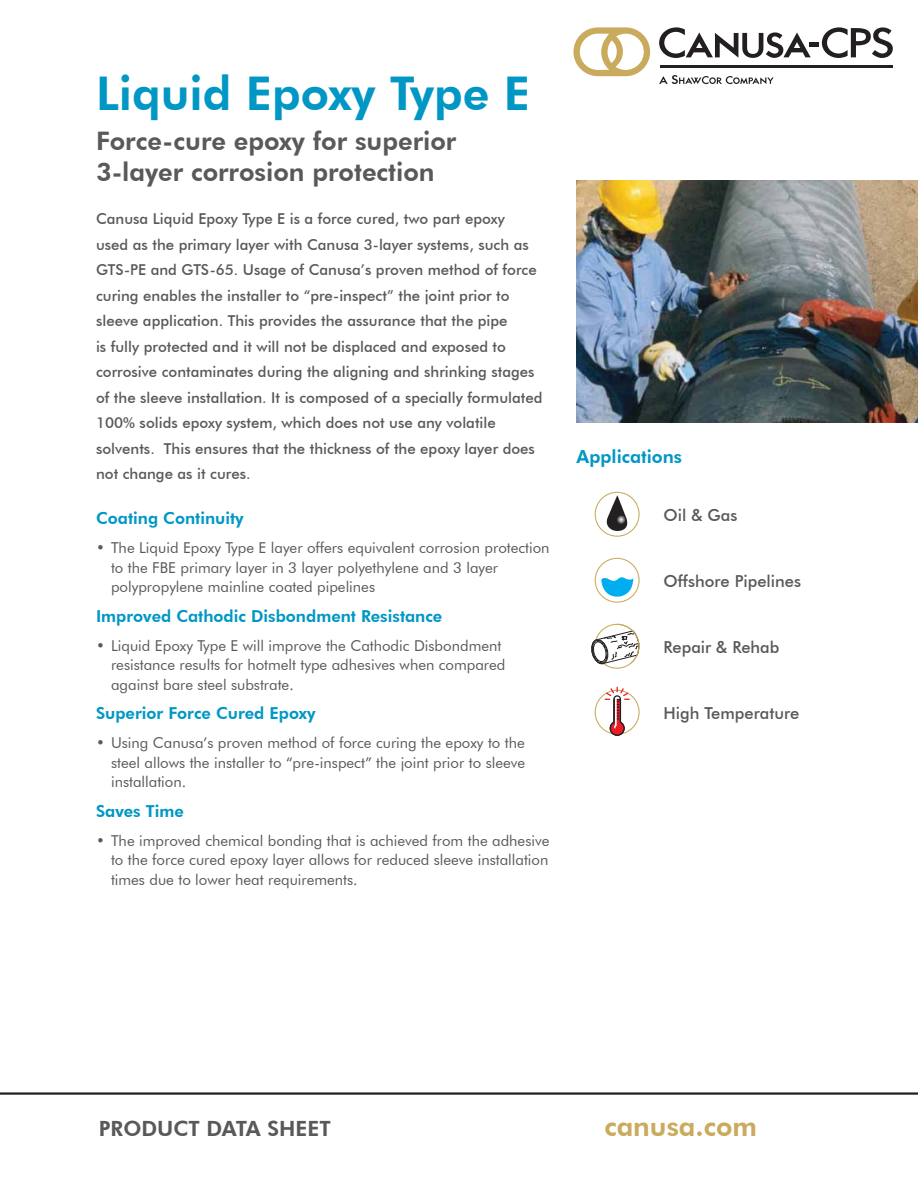
<style>
.page{position:relative;width:918px;height:1188px;background:#fff}
.page>*{position:absolute;margin:0;border:0;box-sizing:border-box;transform-origin:0 0}
.t1{font:800 46.5px "Futura BT";color:#0097c5}
.t2{font:800 27px "Futura BT";color:#caaa5c}
.t3{font:800 25.5px/30.6px "Futura BT";color:#58595b}
.t4{font:800 21px "Futura BT";color:#58595b}
.t5{font:800 18px "Futura BT";color:#0097c5}
.t6{font:800 16.5px "Futura BT";color:#0097c5}
.t7{font:500 16.5px "Futura BT";color:#58595b}
.t8{font:500 15px/25.5px "Futura BT";color:#58595b}
.t9{font:15px/19.5px "Futura BT";color:#58595b}
</style>
<div class="page">
<hr style="left:660px;top:65px;width:232px;height:3px;background:#231f20">
<svg style="left:659px;top:27px;width:152px;height:31px"></svg>
<hr style="left:809px;top:43px;width:10px;height:4px;background:#231f20">
<svg style="left:822px;top:27px;width:71px;height:31px"></svg>
<svg style="left:659px;top:75px;width:115px;height:9px"></svg>
<svg style="left:573px;top:27px;width:77px;height:49px"></svg>
<hr style="left:0;top:1092px;width:918px;height:3px;background:#231f20">
<svg style="left:595px;top:492px;width:44px;height:44px"></svg>
<div style="left:595px;top:492px;width:45px;height:45px;border:1px solid #caaa5c;border-radius:50%"></div>
<svg style="left:605px;top:495px;width:25px;height:36px"></svg>
<div style="left:595px;top:558px;width:45px;height:45px;border:1px solid #caaa5c;border-radius:50%"></div>
<svg style="left:601px;top:577px;width:33px;height:22px"></svg>
<div style="left:595px;top:624px;width:44px;height:45px;border:1px solid #caaa5c;border-radius:50%"></div>
<svg style="left:591px;top:623px;width:49px;height:42px"></svg>
<div style="left:595px;top:690px;width:45px;height:45px;border:1px solid #caaa5c;border-radius:50%"></div>
<svg style="left:605px;top:687px;width:24px;height:49px"></svg>
<img style="left:577px;top:180px;width:341px;height:243px">
<h1 class="t1" style="left:96px;top:66px;width:436px">Liquid Epoxy Type E</h1>
<h3 class="t3" style="left:96px;top:125px;width:362px">Force-cure epoxy for superior<br>3-layer corrosion protection</h3>
<p class="t8" style="left:96px;top:206px;width:448px">Canusa Liquid Epoxy Type E is a force cured, two part epoxy<br>used as the primary layer with Canusa 3-layer systems, such as GTS-PE and GTS-65. Usage of Canusa’s proven method of force curing enables the installer to “pre-inspect” the joint prior to sleeve application. This provides the assurance that the pipe<br>is fully protected and it will not be displaced and exposed to corrosive contaminates during the aligning and shrinking stages of the sleeve installation. It is composed of a specially formulated 100% solids epoxy system, which does not use any volatile solvents. This ensures that the thickness of the epoxy layer does not change as it cures.</p>
<p class="t6" style="left:96px;top:508px;width:149px">Coating Continuity</p>
<p class="t9" style="left:111px;top:538px;width:440px;text-indent:-15px">• The Liquid Epoxy Type E layer offers equivalent corrosion protection to the FBE primary layer in 3 layer polyethylene and 3 layer polypropylene mainline coated pipelines</p>
<p class="t6" style="left:96px;top:606px;width:348px">Improved Cathodic Disbondment Resistance</p>
<p class="t9" style="left:111px;top:636px;width:396px;text-indent:-15px">• Liquid Epoxy Type E will improve the Cathodic Disbondment resistance results for hotmelt type adhesives when compared against bare steel substrate.</p>
<p class="t6" style="left:96px;top:703px;width:221px">Superior Force Cured Epoxy</p>
<p class="t9" style="left:111px;top:733px;width:416px;text-align:justify;text-indent:-15px">• Using Canusa’s proven method of force curing the epoxy to the steel allows the installer to “pre-inspect” the joint prior to sleeve installation.</p>
<p class="t6" style="left:96px;top:801px;width:89px">Saves Time</p>
<p class="t9" style="left:111px;top:831px;width:440px;text-align:justify;text-indent:-15px">• The improved chemical bonding that is achieved from the adhesive to the force cured epoxy layer allows for reduced sleeve installation times due to lower heat requirements.</p>
<p class="t5" style="left:577px;top:445px;width:107px">Applications</p>
<p class="t7" style="left:664px;top:505px;width:75px">Oil &amp; Gas</p>
<p class="t7" style="left:664px;top:571px;width:139px">Offshore Pipelines</p>
<p class="t7" style="left:664px;top:637px;width:117px">Repair &amp; Rehab</p>
<p class="t7" style="left:664px;top:703px;width:137px">High Temperature</p>
<h3 class="t4" style="left:99px;top:1116px;width:233px">PRODUCT DATA SHEET</h3>
<h2 class="t2" style="left:604px;top:1110px;width:154px">canusa.com</h2>
</div>
